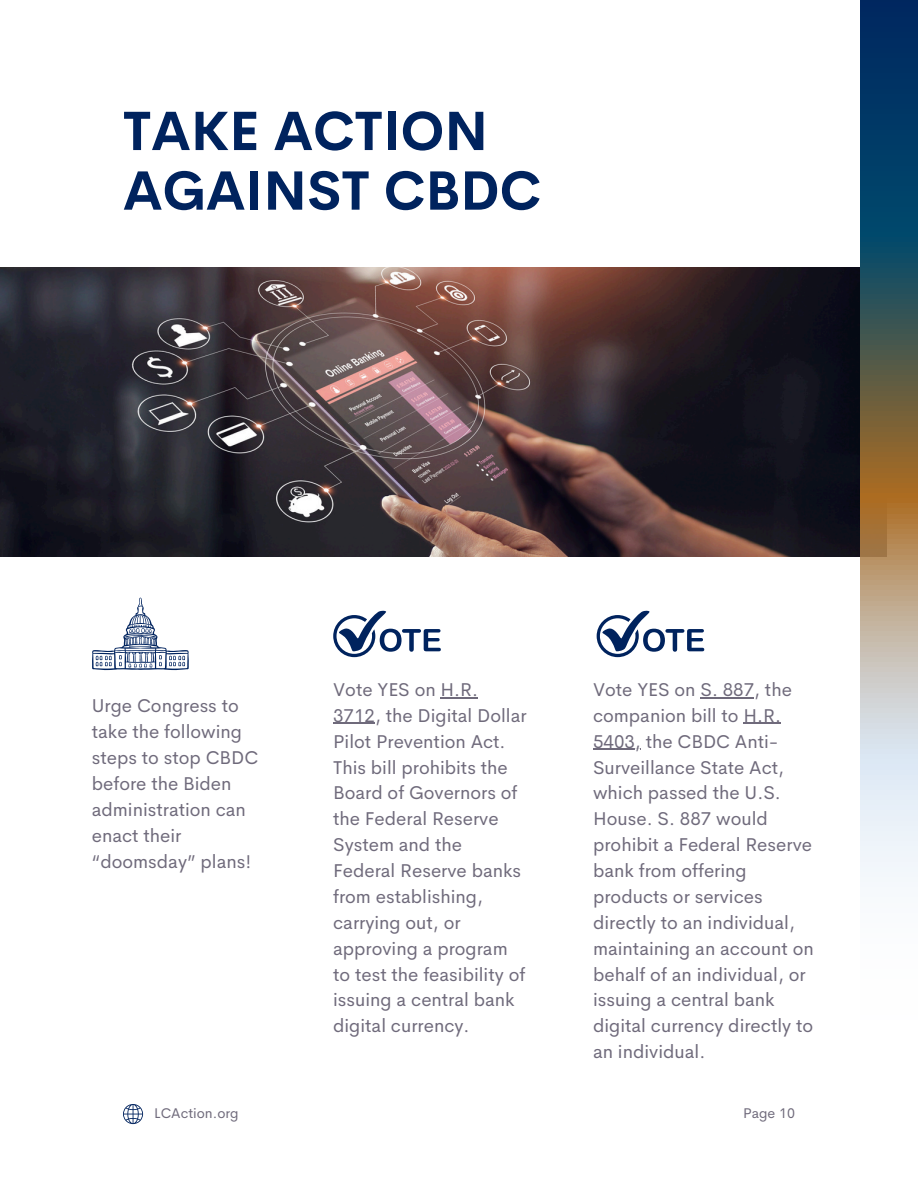
<style>
.page{position:relative;width:918px;height:1188px;background:#fff}
.page>*{position:absolute;margin:0;border:0;box-sizing:border-box;transform-origin:0 0}
.t1{font:700 54.3px/59.7px "Cerebri Sans";color:#00235e}
.t2{font:18.6px/25.8px "Cerebri Sans";color:#6f6a7b}
.t3{font:14.1px "Cerebri Sans";color:#6f6a7b}
</style>
<div class="page">
<svg style="left:123px;top:1104px;width:20px;height:20px"></svg>
<img style="left:0;top:268px;width:860px;height:289px">
<svg style="left:860px;top:0;width:58px;height:882px;background:#737f80"></svg>
<svg style="left:92px;top:597px;width:97px;height:73px"></svg>
<svg style="left:333px;top:610px;width:108px;height:47px"></svg>
<hr style="left:441px;top:697px;width:37px;height:1px;background:#6f6a7b">
<hr style="left:333px;top:723px;width:42px;height:1px;background:#6f6a7b">
<hr style="left:700px;top:697px;width:54px;height:1px;background:#6f6a7b">
<hr style="left:743px;top:723px;width:38px;height:1px;background:#6f6a7b">
<hr style="left:593px;top:749px;width:48px;height:1px;background:#6f6a7b">
<svg style="left:597px;top:610px;width:107px;height:47px"></svg>
<h2 class="t1" style="left:123px;top:101px;width:420px">TAKE ACTION<br>AGAINST CBDC</h2>
<p class="t2" style="left:92px;top:693px;width:168px">Urge Congress to take the following steps to stop CBDC before the Biden administration can enact their “doomsday” plans!</p>
<p class="t2" style="left:333px;top:676px;width:195px">Vote YES on H.R.<br>3712, the Digital Dollar<br>Pilot Prevention Act.<br>This bill prohibits the<br>Board of Governors of the Federal Reserve<br>System and the<br>Federal Reserve banks from establishing, carrying out, or approving a program to test the feasibility of issuing a central bank digital currency.</p>
<h2 class="t2" style="left:593px;top:676px;width:200px">Vote YES on S. 887, the companion bill to H.R.</h2>
<h2 class="t2" style="left:593px;top:728px;width:222px">5403, the CBDC Anti-<br>Surveillance State Act, which passed the U.S.<br>House. S. 887 would prohibit a Federal Reserve bank from offering products or services directly to an individual, maintaining an account on behalf of an individual, or issuing a central bank digital currency directly to an individual.</h2>
<h1 class="t3" style="left:154px;top:1104px;width:86px">LCAction.org</h1>
<p class="t3" style="left:743px;top:1104px;width:53px">Page 10</p>
</div>
